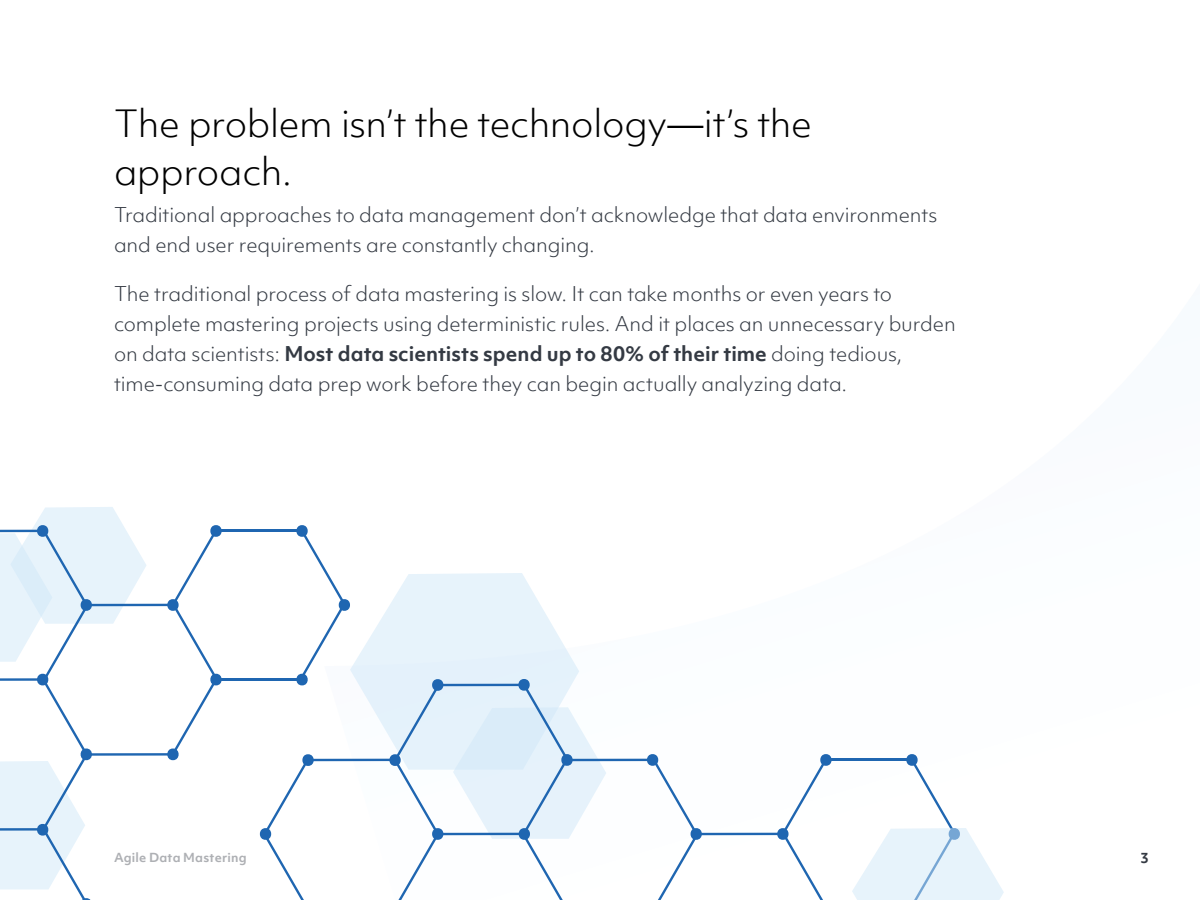
<style>
.page{position:relative;width:1200px;height:900px;background:#fff}
.page>*{position:absolute;margin:0;border:0;box-sizing:border-box;transform-origin:0 0}
.t1{font:300 36px/48px "Objektiv Mk 1";letter-spacing:-.01em;color:#000}
.t2{font:300 19.5px/30px "Objektiv Mk 1";letter-spacing:-.005em;color:#343a43}
.t3{font:700 13.5px "Objektiv Mk 1";color:#343a43}
.t4{font:700 12px "Objektiv Mk 1";letter-spacing:.02em;color:#aeb0b4}
.s1{font-weight:700}
</style>
<div class="page">
<hr style="left:216px;top:678px;width:89px;height:3px;background:#1f66b1">
<hr style="left:86px;top:753px;width:87px;height:3px;background:#1f66b1">
<hr style="left:86px;top:604px;width:87px;height:2px;background:#1f66b1">
<svg style="left:294px;top:525px;width:56px;height:161px"></svg>
<hr style="left:216px;top:530px;width:89px;height:2px;background:#1f66b1">
<svg style="left:165px;top:525px;width:59px;height:235px"></svg>
<svg style="left:0;top:507px;width:147px;height:393px"></svg>
<svg style="left:350px;top:573px;width:229px;height:197px;fill:#e7f3fb"></svg>
<hr style="left:696px;top:833px;width:87px;height:2px;background:#1f66b1">
<hr style="left:567px;top:759px;width:86px;height:2px;background:#1f66b1">
<hr style="left:438px;top:833px;width:86px;height:2px;background:#1f66b1">
<hr style="left:308px;top:759px;width:86px;height:2px;background:#1f66b1">
<hr style="left:438px;top:684px;width:86px;height:2px;background:#1f66b1">
<hr style="left:826px;top:759px;width:89px;height:2px;background:#1f66b1">
<svg style="left:775px;top:754px;width:59px;height:146px"></svg>
<svg style="left:645px;top:754px;width:59px;height:146px"></svg>
<svg style="left:453px;top:679px;width:153px;height:221px"></svg>
<svg style="left:259px;top:754px;width:57px;height:146px"></svg>
<svg style="left:388px;top:679px;width:57px;height:221px"></svg>
<svg style="left:852px;top:754px;width:152px;height:146px"></svg>
<h1 class="t1" style="left:114px;top:100px;width:700px">The problem isn’t the technology—it’s the approach.</h1>
<p class="t2" style="left:114px;top:200px;width:825px">Traditional approaches to data management don’t acknowledge that data environments and end user requirements are constantly changing.</p>
<p class="t2" style="left:114px;top:279px;width:843px">The traditional process of data mastering is slow. It can take months or even years to complete mastering projects using deterministic rules. And it places an unnecessary burden on data scientists: <span class="s1">Most data scientists spend up to 80% of their time</span> doing tedious, time-consuming data prep work before they can begin actually analyzing data.</p>
<p class="t4" style="left:114px;top:849px;width:134px">Agile Data Mastering</p>
<p class="t3" style="left:1141px;top:848px;width:10px">3</p>
</div>
